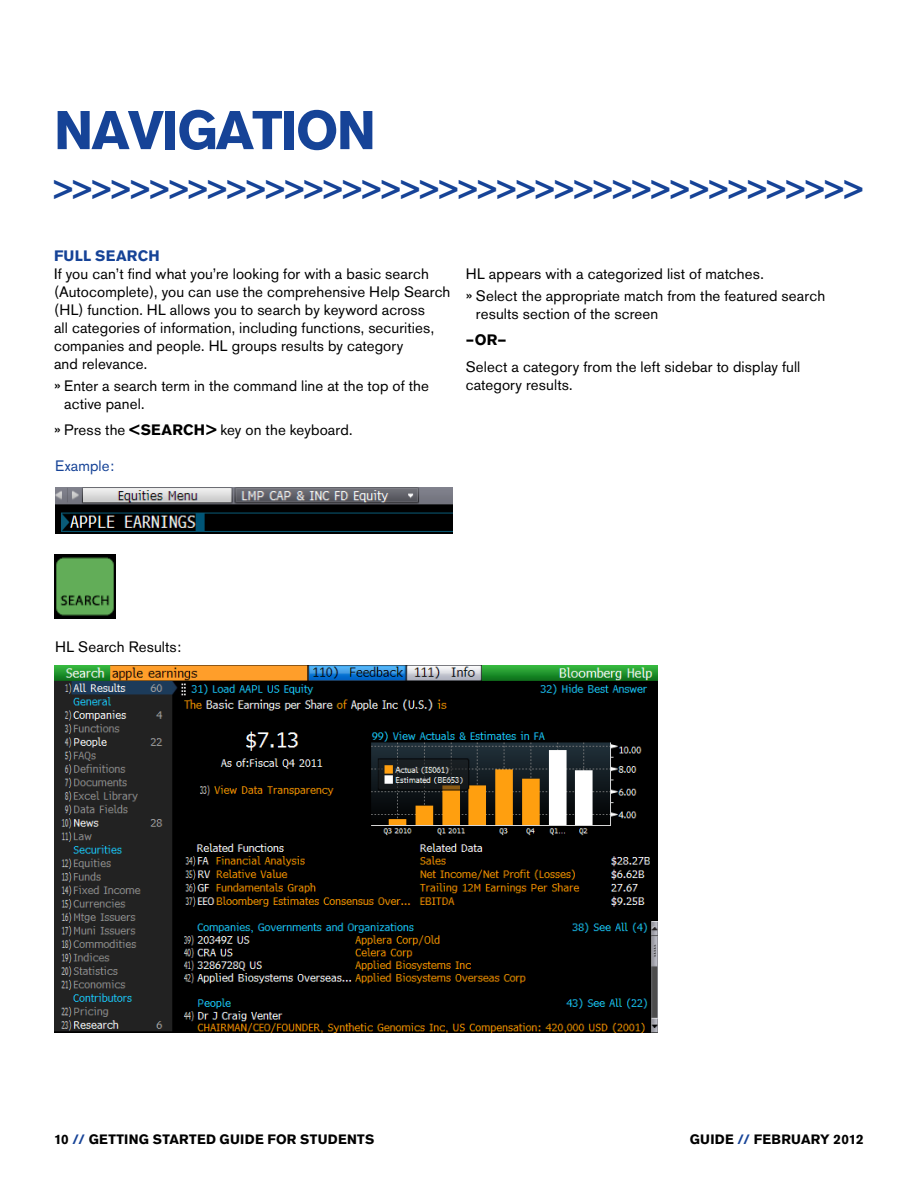
<style>
.page{position:relative;width:918px;height:1188px;background:#fff}
.page>*{position:absolute;margin:0;border:0;box-sizing:border-box;transform-origin:0 0}
.t1{font:700 54px "Akzidenz Grotesk BE";letter-spacing:-.035em;color:#164397}
.t2{font:700 27px "Akzidenz Grotesk BE";color:#164397}
.t3{font:15px/18px "Akzidenz Grotesk BE";letter-spacing:.01em;color:#000}
.t4{font:700 15px "Akzidenz Grotesk BE";color:#164397}
.t5{font:15px "Akzidenz Grotesk BE";letter-spacing:.01em;color:#164397}
.t6{font:700 15px "Akzidenz Grotesk BE";color:#000}
.t7{font:700 13.5px "Akzidenz Grotesk BE";letter-spacing:.025em;color:#000}
.s1{font-size:16.5px}
.s2{font-weight:700}
.s3{color:#164397}
</style>
<div class="page">
<img style="left:54px;top:554px;width:62px;height:65px">
<img style="left:54px;top:666px;width:604px;height:366px">
<img style="left:55px;top:488px;width:397px;height:46px">
<h1 class="t1" style="left:54px;top:99px;width:230px">NAVIGATION</h1>
<h2 class="t2" style="left:54px;top:174px;width:810px">&gt;&gt;&gt;&gt;&gt;&gt;&gt;&gt;&gt;&gt;&gt;&gt;&gt;&gt;&gt;&gt;&gt;&gt;&gt;&gt;&gt;&gt;&gt;&gt;&gt;&gt;&gt;&gt;&gt;&gt;&gt;&gt;&gt;&gt;&gt;&gt;&gt;&gt;&gt;&gt;&gt;&gt;</h2>
<p class="t4" style="left:54px;top:248px;width:20px">FULL</p>
<p class="t4" style="left:95px;top:248px;width:43px">SEARCH</p>
<p class="t3" style="left:54px;top:265px;width:398px">If you can’t find what you’re looking for with a basic search (Autocomplete), you can use the comprehensive Help Search (HL) function. HL allows you to search by keyword across<br>all categories of information, including functions, securities, companies and people. HL groups results by category<br>and relevance.</p>
<p class="t3" style="left:64px;top:377px;width:366px;text-indent:-10px"><span class="s1">»</span> Enter a search term in the command line at the top of the active panel.</p>
<p class="t3" style="left:54px;top:421px;width:300px"><span class="s1">»</span> Press the <span class="s2">&lt;SEARCH&gt;</span> key on the keyboard.</p>
<p class="t5" style="left:55px;top:457px;width:61px">Example:</p>
<p class="t3" style="left:466px;top:264px;width:361px;line-height:21.3px">HL appears with a categorized list of matches.<br><span class="s1">»</span> Select the appropriate match from the featured search</p>
<p class="t3" style="left:476px;top:304px;width:184px">results section of the screen</p>
<p class="t6" style="left:466px;top:331px;width:42px">–OR—</p>
<p class="t3" style="left:466px;top:358px;width:336px">Select a category from the left sidebar to display full category results.</p>
<p class="t3" style="left:55px;top:638px;width:128px">HL Search Results:</p>
<p class="t7" style="left:54px;top:1132px;width:55px">10 <span class="s3">//</span> GETTING</p>
<p class="t7" style="left:153px;top:1132px;width:37px">STARTED</p>
<p class="t7" style="left:220px;top:1132px;width:20px">GUIDE</p>
<p class="t7" style="left:267px;top:1132px;width:11px">FOR</p>
<p class="t7" style="left:300px;top:1132px;width:76px">STUDENTS</p>
<p class="t7" style="left:690px;top:1132px;width:10px">GUIDE</p>
<p class="t7" style="left:737px;top:1132px;width:128px"><span class="s3">//</span> FEBRUARY 2012</p>
</div>
